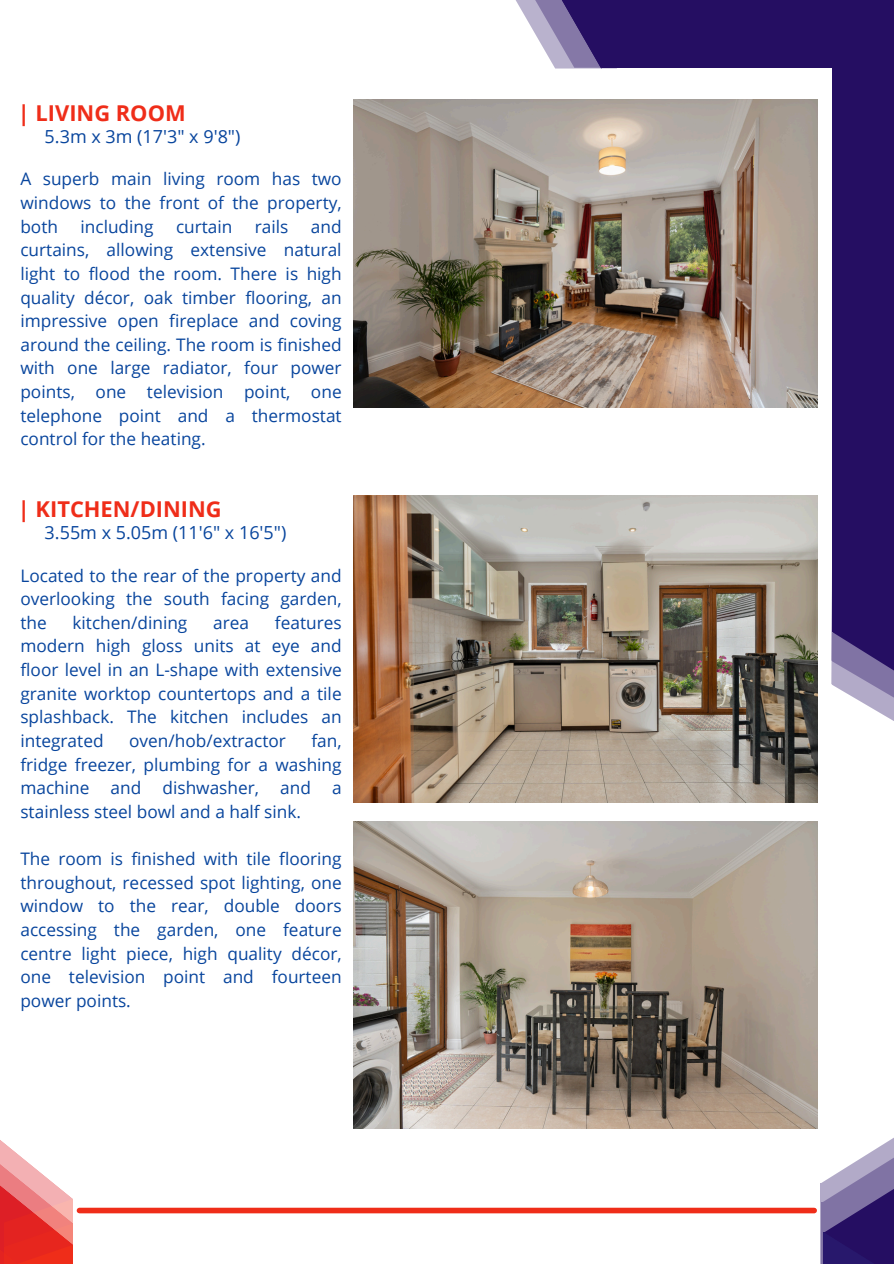
<style>
.page{position:relative;width:894px;height:1264px;background:#fff}
.page>*{position:absolute;margin:0;border:0;box-sizing:border-box;transform-origin:0 0}
.t1{font:700 21.9px "Open Sans";color:#ef2d19}
.t2{font:18px "Open Sans";color:#08459d}
.t3{font:17.25px/23.7px "Open Sans";color:#08459d;text-align:justify}
</style>
<div class="page">
<svg style="left:515px;top:0;width:13px;height:21px"></svg>
<svg style="left:528px;top:0;width:27px;height:68px;fill:#b9b2cd"></svg>
<div style="left:602px;top:0;width:291px;height:68px;background:#250e62"></div>
<svg style="left:831px;top:585px;width:62px;height:136px"></svg>
<div style="left:832px;top:0;width:61px;height:631px;background:#250e62"></div>
<svg style="left:832px;top:631px;width:61px;height:60px;background:#6c5d95"></svg>
<svg style="left:555px;top:0;width:62px;height:69px"></svg>
<div style="left:821px;top:1202px;width:71px;height:61px;background:#28186c"></div>
<svg style="left:820px;top:1138px;width:73px;height:116px"></svg>
<svg style="left:0;top:1140px;width:73px;height:123px"></svg>
<div style="left:79px;top:1207px;width:735px;height:6px;background:#ef2d19"></div>
<img style="left:354px;top:100px;width:462px;height:307px">
<img style="left:354px;top:495px;width:462px;height:308px">
<img style="left:354px;top:821px;width:462px;height:307px">
<h1 class="t1" style="left:18px;top:98px;width:169px">| LIVING ROOM</h1>
<p class="t2" style="left:45px;top:124px;width:197px">5.3m x 3m (17'3" x 9'8")</p>
<p class="t3" style="left:20px;top:167px;width:323px">A superb main living room has two windows to the front of the property, both</p>
<p class="t3" style="left:20px;top:214px;width:323px;text-indent:290px">and curtains, allowing extensive natural light to flood the room. There is high quality décor, oak timber flooring, an impressive open fireplace and coving around the ceiling. The room is finished with one large radiator, four power points, one television point, one telephone point and a thermostat control for the heating.</p>
<p class="t3" style="left:80px;top:214px;width:75px">including</p>
<p class="t3" style="left:176px;top:214px;width:58px">curtain</p>
<p class="t3" style="left:255px;top:214px;width:35px">rails</p>
<h1 class="t1" style="left:18px;top:493px;width:205px">| KITCHEN/DINING</h1>
<p class="t2" style="left:45px;top:519px;width:243px">3.55m x 5.05m (11'6" x 16'5")</p>
<p class="t3" style="left:20px;top:563px;width:323px">Located to the rear of the property and overlooking the south facing garden, the</p>
<p class="t3" style="left:20px;top:610px;width:323px;text-indent:254px">features modern high gloss units at eye and floor level in an L-shape with extensive granite worktop countertops and a tile splashback. The kitchen includes an integrated</p>
<p class="t3" style="left:72px;top:610px;width:116px">kitchen/dining</p>
<p class="t3" style="left:213px;top:610px;width:37px">area</p>
<p class="t3" style="left:20px;top:728px;width:323px;text-indent:291px">fan, fridge freezer, plumbing for a washing machine and dishwasher, and a stainless steel bowl and a half sink.</p>
<p class="t3" style="left:20px;top:846px;width:323px">The room is finished with tile flooring throughout, recessed spot lighting, one window to the rear, double doors accessing the garden, one feature centre light piece, high quality décor, one television point and fourteen power points.</p>
<p class="t3" style="left:129px;top:728px;width:158px">oven/hob/extractor</p>
</div>
